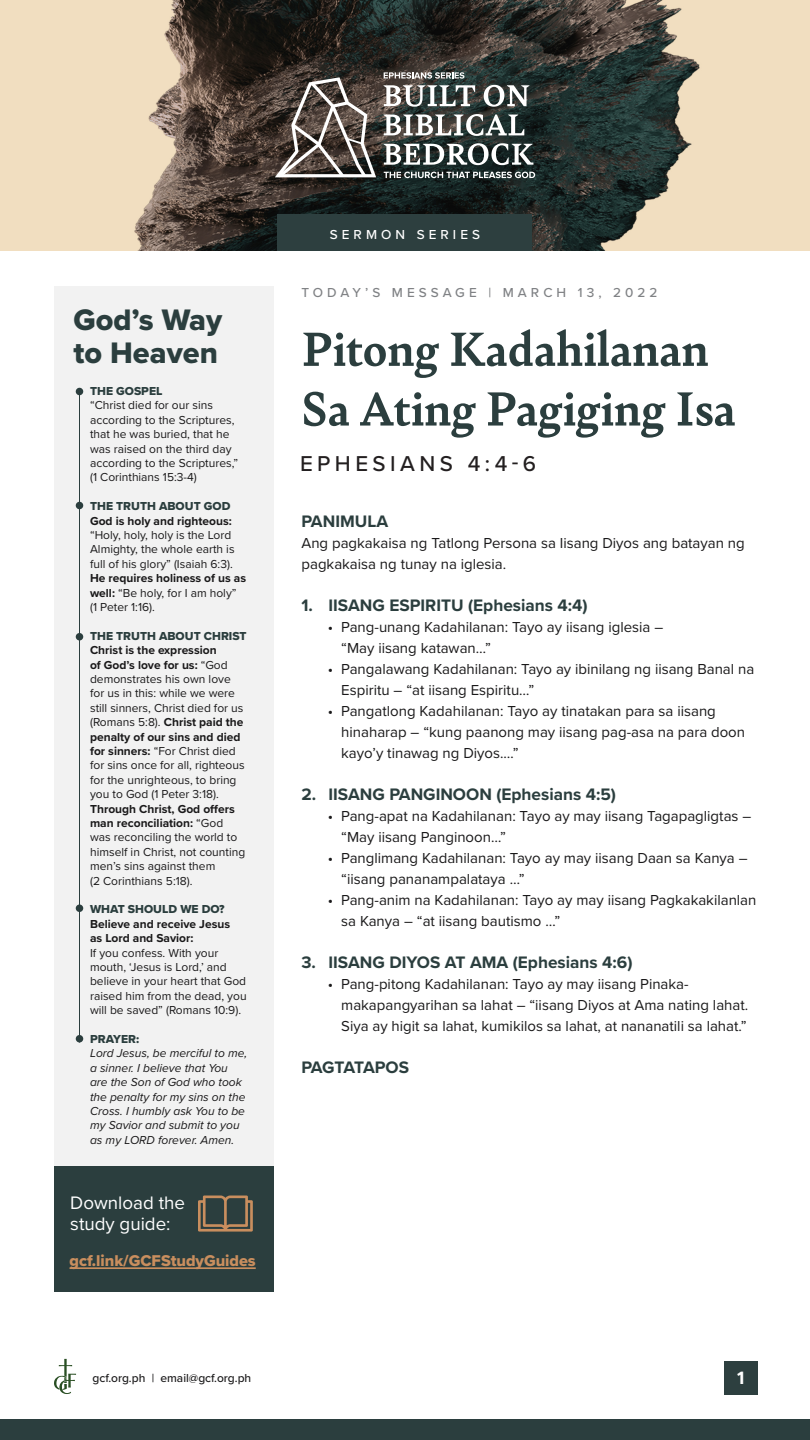
<style>
.page{position:relative;width:810px;height:1440px;background:#fff}
.page>*{position:absolute;margin:0;border:0;box-sizing:border-box;transform-origin:0 0}
.t1{font:700 51px "Bely";color:#2b3e3e}
.t2{font:30.75px "Proxima Nova Extrabld";color:#2b3e3e}
.t3{font:500 22.27px "Proxima Nova";letter-spacing:.2em;color:#231f20}
.t4{font:18.75px "Proxima Nova";color:#fff}
.t5{font:700 18px "Metropolis";color:#fff}
.t6{font:700 17.25px "Proxima Nova";color:#2b3e3e}
.t7{font:700 17.25px "Proxima Nova";letter-spacing:-.035em;color:#2b3e3e}
.t8{font:16.2px "Proxima Nova Extrabld";letter-spacing:-.005em;color:#c98e5e}
.t9{font:15px/21px "Proxima Nova";color:#1a191a}
.t10{font:500 13.5px "Proxima Nova";letter-spacing:.3em;color:#808285}
.t11{font:500 13.5px "Proxima Nova";letter-spacing:.3em;color:#fff}
.t12{font:12px/14.4px "Proxima Nova";color:#1a191a}
.t13{font:italic 12px/14.4px "Proxima Nova";color:#1a191a}
.t14{font:700 12px/14.4px "Proxima Nova";color:#1a191a}
.t15{font:12px "Proxima Nova Extrabld";color:#2b3e3e}
.t16{font:500 12px "Proxima Nova";color:#1a191a}
.s1{font-weight:700}
.s2{font-weight:400}
</style>
<div class="page">
<div style="left:724px;top:1361px;width:34px;height:34px;background:#2d3f3f"></div>
<svg style="left:54px;top:1359px;width:22px;height:35px"></svg>
<img style="left:0;top:0;width:810px;height:250px">
<div style="left:278px;top:214px;width:254px;height:36px;background:#2d3f3f"></div>
<div style="left:54px;top:286px;width:219px;height:1006px;background:#f2f2f2"></div>
<div style="left:76px;top:388px;width:7px;height:7px;background:#2b3e3e;border-radius:50%"></div>
<div style="left:76px;top:502px;width:7px;height:7px;background:#2b3e3e;border-radius:50%"></div>
<div style="left:76px;top:633px;width:7px;height:7px;background:#2b3e3e;border-radius:50%"></div>
<div style="left:76px;top:904px;width:7px;height:8px;background:#2b3e3e;border-radius:50%"></div>
<div style="left:76px;top:1035px;width:7px;height:7px;background:#2b3e3e;border-radius:50%"></div>
<hr style="left:79px;top:392px;width:1px;height:650px;background:#2b3e3e">
<div style="left:54px;top:1166px;width:219px;height:126px;background:#2b3e3e"></div>
<hr style="left:70px;top:1267px;width:186px;height:2px;background:#c98e5e">
<svg style="left:198px;top:1196px;width:55px;height:36px"></svg>
<div style="left:0;top:1419px;width:810px;height:21px;background:#2b3e3e"></div>
<svg style="left:384px;top:72px;width:80px;height:7px"></svg>
<svg style="left:384px;top:85px;width:91px;height:22px"></svg>
<svg style="left:484px;top:85px;width:45px;height:22px"></svg>
<svg style="left:384px;top:114px;width:140px;height:22px"></svg>
<svg style="left:384px;top:143px;width:149px;height:22px"></svg>
<svg style="left:384px;top:172px;width:151px;height:6px"></svg>
<svg style="left:275px;top:77px;width:101px;height:100px;background:#6a615b"></svg>
<p class="t11" style="left:330px;top:225px;width:152px">SERMON SERIES</p>
<p class="t2" style="left:74px;top:296px;width:150px">God’s Way</p>
<p class="t2" style="left:74px;top:330px;width:146px">to Heaven</p>
<p class="t15" style="left:90px;top:382px;width:74px">THE GOSPEL</p>
<p class="t12" style="left:90px;top:398px;width:150px">“Christ died for our sins according to the Scriptures, that he was buried, that he was raised on the third day according to the Scriptures,”</p>
<p class="t12" style="left:90px;top:470px;width:108px">(1 Corinthians 15:3-4)</p>
<p class="t15" style="left:90px;top:497px;width:142px">THE TRUTH ABOUT GOD</p>
<p class="t12" style="left:90px;top:513px;width:146px"><span class="s1">God is holy and righteous: </span>“Holy, holy, holy is the Lord<br>Almighty, the whole earth is full of his glory” (Isaiah 6:3).</p>
<p class="t14" style="left:90px;top:571px;width:158px">He requires holiness of us as well: <span class="s2">“Be holy, for I am holy”</span></p>
<p class="t12" style="left:90px;top:599px;width:66px">(1 Peter 1:16).</p>
<p class="t15" style="left:90px;top:627px;width:158px">THE TRUTH ABOUT CHRIST</p>
<p class="t12" style="left:90px;top:642px;width:156px"><span class="s1">Christ is the expression<br>of God’s love for us:</span> “God demonstrates his own love for us in this: while we were still sinners, Christ died for us (Romans 5:8). <span class="s1">Christ paid the penalty of our sins and died for sinners:</span> “For Christ died for sins once for all, righteous for the unrighteous, to bring you to God (1 Peter 3:18).</p>
<p class="t12" style="left:90px;top:801px;width:157px"><span class="s1">Through Christ, God offers man reconciliation:</span> “God was reconciling the world to himself in Christ, not counting men’s sins against them</p>
<p class="t12" style="left:90px;top:873px;width:104px">(2 Corinthians 5:18).</p>
<p class="t15" style="left:90px;top:900px;width:136px">WHAT SHOULD WE DO?</p>
<p class="t14" style="left:90px;top:916px;width:142px">Believe and receive Jesus</p>
<p class="t14" style="left:90px;top:931px;width:105px">as Lord and Savior:</p>
<p class="t12" style="left:90px;top:945px;width:158px">If you confess. With your mouth, ‘Jesus is Lord,’ and believe in your heart that God raised him from the dead, you will be saved” (Romans 10:9).</p>
<p class="t15" style="left:90px;top:1030px;width:51px">PRAYER:</p>
<p class="t13" style="left:90px;top:1046px;width:159px">Lord Jesus, be merciful to me, a sinner. I believe that You are the Son of God who took the penalty for my sins on the<br>Cross. I humbly ask You to be my Savior and submit to you as my LORD forever. Amen.</p>
<p class="t4" style="left:70px;top:1188px;width:116px">Download the</p>
<p class="t4" style="left:70px;top:1209px;width:102px">study guide:</p>
<p class="t8" style="left:70px;top:1249px;width:188px">gcf.link/GCFStudyGuides</p>
<p class="t10" style="left:302px;top:283px;width:358px">TODAY’S MESSAGE | MARCH 13, 2022</p>
<p class="t1" style="left:302px;top:313px;width:409px">Pitong Kadahilanan</p>
<p class="t1" style="left:302px;top:373px;width:436px">Sa Ating Pagiging Isa</p>
<p class="t3" style="left:300px;top:446px;width:238px">EPHESIANS 4:4-6</p>
<p class="t6" style="left:302px;top:508px;width:88px">PANIMULA</p>
<p class="t9" style="left:302px;top:531px;width:445px">Ang pagkakaisa ng Tatlong Persona sa Iisang Diyos ang batayan ng pagkakaisa ng tunay na iglesia.</p>
<p class="t6" style="left:302px;top:592px;width:288px">1. IISANG ESPIRITU (Ephesians 4:4)</p>
<p class="t9" style="left:341px;top:615px;width:324px;text-indent:-14px">• Pang-unang Kadahilanan: Tayo ay iisang iglesia – “May iisang katawan…”</p>
<p class="t9" style="left:341px;top:657px;width:415px;text-indent:-14px">• Pangalawang Kadahilanan: Tayo ay ibinilang ng iisang Banal na<br>Espiritu – “at iisang Espiritu…”</p>
<p class="t9" style="left:341px;top:699px;width:405px;text-indent:-14px">• Pangatlong Kadahilanan: Tayo ay tinatakan para sa iisang hinaharap – “kung paanong may iisang pag-asa na para doon kayo’y tinawag ng Diyos.…”</p>
<p class="t6" style="left:302px;top:781px;width:316px">2. IISANG PANGINOON (Ephesians 4:5)</p>
<p class="t9" style="left:341px;top:804px;width:412px;text-indent:-14px">• Pang-apat na Kadahilanan: Tayo ay may iisang Tagapagligtas – “May iisang Panginoon…”</p>
<p class="t9" style="left:341px;top:846px;width:408px;text-indent:-14px">• Panglimang Kadahilanan: Tayo ay may iisang Daan sa Kanya – “iisang pananampalataya …”</p>
<p class="t9" style="left:341px;top:888px;width:417px;text-indent:-14px">• Pang-anim na Kadahilanan: Tayo ay may iisang Pagkakakilanlan sa Kanya – “at iisang bautismo …”</p>
<p class="t6" style="left:302px;top:949px;width:332px">3. IISANG DIYOS AT AMA (Ephesians 4:6)</p>
<p class="t9" style="left:341px;top:972px;width:409px;text-indent:-14px">• Pang-pitong Kadahilanan: Tayo ay may iisang Pinaka&shy;makapangyarihan sa lahat – “iisang Diyos at Ama nating lahat.<br>Siya ay higit sa lahat, kumikilos sa lahat, at nananatili sa lahat.”</p>
<p class="t7" style="left:302px;top:1054px;width:109px">PAGTATAPOS</p>
<p class="t16" style="left:92px;top:1369px;width:160px">gcf.org.ph | email@gcf.org.ph</p>
<p class="t5" style="left:737px;top:1367px;width:9px">1</p>
</div>
